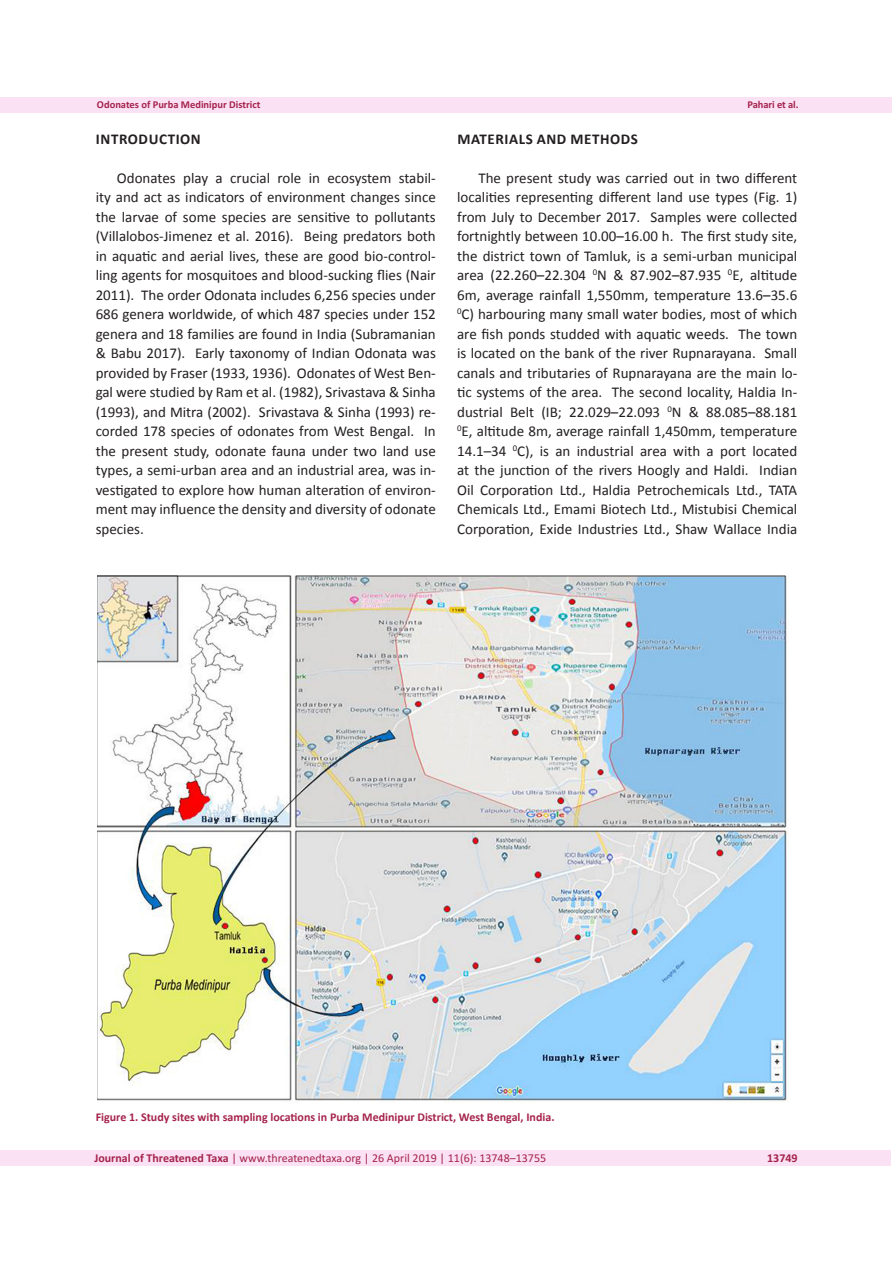
<style>
.page{position:relative;width:893px;height:1263px;background:#fff}
.page>*{position:absolute;margin:0;border:0;box-sizing:border-box;transform-origin:0 0}
.t1{font:15px/19.5px "Calibri";color:#231f20;text-align:justify}
.t2{font:700 15px "Calibri";letter-spacing:.04em;color:#231f20}
.t3{font:700 12px "Calibri";color:#a5234c}
.t4{font:12px "Calibri 2";color:#a5234c}
.t5{font:12px "Calibri Bold 2";color:#a5234c}
.t6{font:10.5px "Calibri Bold 2";color:#a5234c}
.s1{font-family:"Calibri 2"}
.s2{font-family:"Calibri Bold 2"}
</style>
<div class="page">
<div style="left:1px;top:97px;width:891px;height:15px;background:#fbe1f4"></div>
<div style="left:0;top:1150px;width:891px;height:16px;background:#fbe1f4"></div>
<img style="left:97px;top:576px;width:692px;height:525px">
<p class="t6" style="left:97px;top:98px;width:165px">Odonates of Purba Medinipur District</p>
<p class="t6" style="left:747px;top:98px;width:53px">Pahari et al.</p>
<p class="t2" style="left:96px;top:129px;width:106px">INTRODUCTION</p>
<p class="t1" style="left:96px;top:168px;width:342px;text-indent:21px">Odonates play a crucial role in ecosystem stabil&shy;ity and act as indicators of environment changes since the larvae of some species are sensitive to pollutants (Villalobos-Jimenez et al. 2016). Being predators both in aquatic and aerial lives, these are good bio-control&shy;ling agents for mosquitoes and blood-sucking flies (Nair 2011). The order Odonata includes 6,256 species under 686 genera worldwide, of which 487 species under 152 genera and 18 families are found in India (Subramanian &amp; Babu 2017). Early taxonomy of Indian Odonata was provided by Fraser (1933, 1936). Odonates of West Ben&shy;gal were studied by Ram et al. (1982), Srivastava &amp; Sinha (1993), and Mitra (2002). Srivastava &amp; Sinha (1993) re&shy;corded 178 species of odonates from West Bengal. In the present study, odonate fauna under two land use types, a semi-urban area and an industrial area, was in&shy;vestigated to explore how human alteration of environ&shy;ment may influence the density and diversity of odonate species.</p>
<p class="t2" style="left:457px;top:129px;width:182px">MATERIALS AND METHODS</p>
<p class="t1" style="left:457px;top:168px;width:342px;text-indent:21px">The present study was carried out in two different localities representing different land use types (Fig. 1) from July to December 2017. Samples were collected fortnightly between 10.00–16.00 h. The first study site, the district town of Tamluk, is a semi-urban municipal area (22.260–22.304 <sup>0</sup>N &amp; 87.902–87.935 <sup>0</sup>E, altitude 6m, average rainfall 1,550mm, temperature 13.6–35.6<br><sup>0</sup>C) harbouring many small water bodies, most of which are fish ponds studded with aquatic weeds. The town is located on the bank of the river Rupnarayana. Small canals and tributaries of Rupnarayana are the main lo&shy;tic systems of the area. The second locality, Haldia In&shy;dustrial Belt (IB; 22.029–22.093 <sup>0</sup>N &amp; 88.085–88.181<br><sup>0</sup>E, altitude 8m, average rainfall 1,450mm, temperature <span class="s1">14.1–34</span> <sup>0</sup>C), is an industrial area with a port located at the junction of the rivers Hoogly and Haldi. Indian Oil Corporation Ltd., Haldia Petrochemicals Ltd., TATA Chemicals Ltd., Emami Biotech Ltd., Mistubisi Chemical Corporation, Exide Industries Ltd., Shaw Wallace India</p>
<p class="t3" style="left:96px;top:1109px;width:460px">Figure 1. Study sites with sampling locations in Purba Medinipur District, West Bengal, India.</p>
<p class="t4" style="left:94px;top:1150px;width:453px"><span class="s2">Journal of Threatened Taxa</span> | www.threatenedtaxa.org | 26 April 2019 | 11(6): 13748–13755</p>
<p class="t5" style="left:767px;top:1150px;width:32px">13749</p>
</div>
